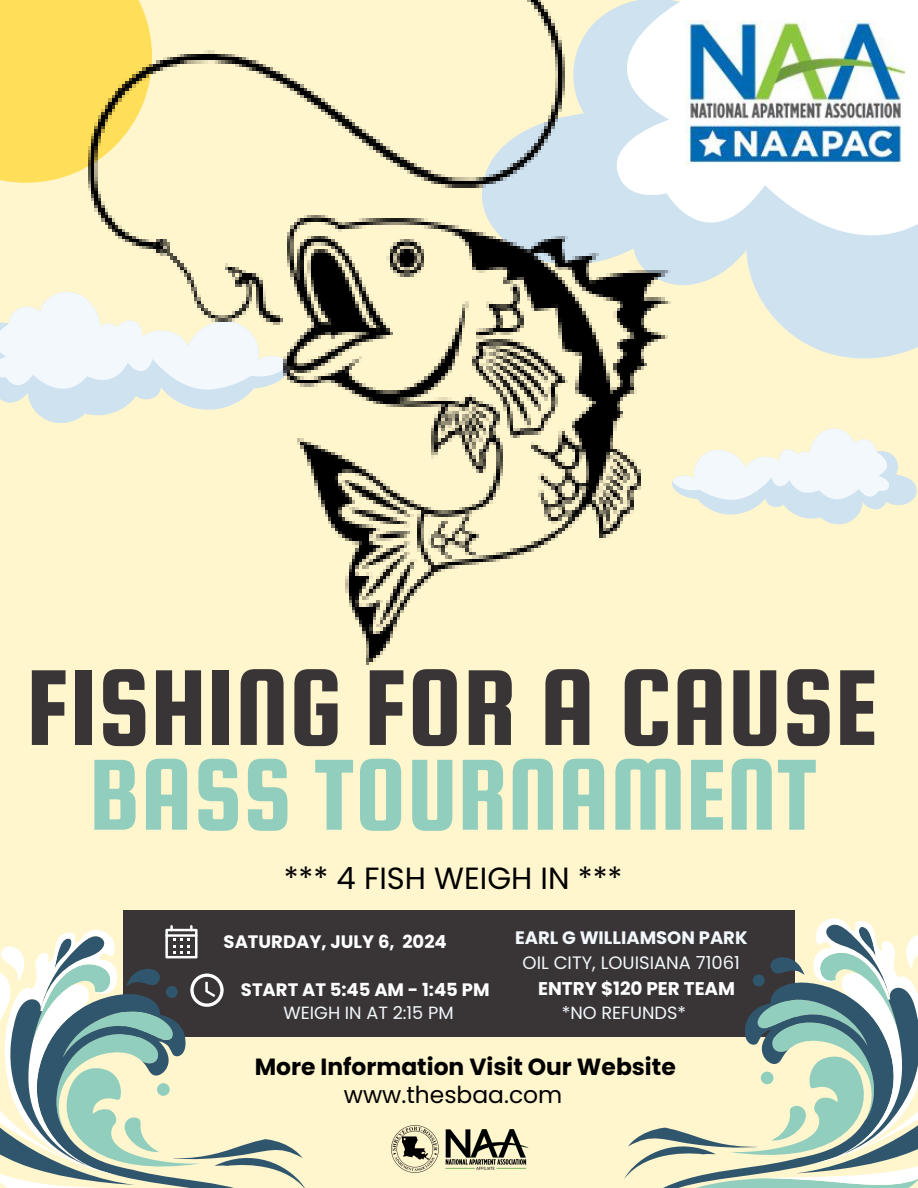
<style>
.page{position:relative;width:918px;height:1188px;background:#fff6ce}
.page>*{position:absolute;margin:0;border:0;box-sizing:border-box;transform-origin:0 0}
.t1{font:115.35px "Squada One";color:#393536}
.t2{font:108.15px "Squada One";color:#91cebe}
.t3{font:30.6px "Poppins";color:#000}
.t4{font:700 23.4px "Poppins";color:#000}
.t5{font:23.4px "Poppins";color:#000}
.t6{font:700 18.45px "Poppins";color:#fff}
.t7{font:700 18px "Poppins";color:#fff}
.t8{font:18px "Poppins";color:#f2f8fc}
.t9{font:700 18px "Poppins";color:#f2f8fc}
.t10{font:17.7px "Poppins";color:#f2f8fc}
</style>
<div class="page">
<div style="left:0;top:0;width:152px;height:183px;background:#ffde59"></div>
<svg style="left:758px;top:294px;width:160px;height:65px;fill:#cfe2f0"></svg>
<svg style="left:681px;top:0;width:237px;height:294px;background:#eaf2f6"></svg>
<svg style="left:0;top:292px;width:77px;height:131px"></svg>
<svg style="left:681px;top:428px;width:236px;height:97px"></svg>
<div style="left:123px;top:910px;width:672px;height:127px;background:#393536"></div>
<img style="left:391px;top:1125px;width:138px;height:48px">
<svg style="left:0;top:925px;width:306px;height:263px"></svg>
<svg style="left:624px;top:916px;width:294px;height:272px"></svg>
<img style="left:77px;top:0;width:604px;height:665px">
<img style="left:685px;top:20px;width:220px;height:144px">
<p class="t1" style="left:26px;top:646px;width:853px">FISHING FOR A CAUSE</p>
<p class="t2" style="left:89px;top:737px;width:730px">BASS TOURNAMENT</p>
<p class="t3" style="left:284px;top:857px;width:340px">*** 4 FISH WEIGH IN ***</p>
<p class="t7" style="left:224px;top:929px;width:225px">SATURDAY, JULY 6, 2024</p>
<h5 class="t7" style="left:241px;top:977px;width:250px">START AT 5:45 AM - 1:45 PM</h5>
<p class="t9" style="left:515px;top:925px;width:234px">EARL G WILLIAMSON PARK</p>
<h1 class="t8" style="left:523px;top:950px;width:219px">OIL CITY, LOUISIANA 71061</h1>
<p class="t6" style="left:538px;top:976px;width:199px">ENTRY $120 PER TEAM</p>
<p class="t10" style="left:284px;top:1001px;width:172px">WEIGH IN AT 2:15 PM</p>
<h5 class="t10" style="left:562px;top:1001px;width:126px">*NO REFUNDS*</h5>
<p class="t4" style="left:255px;top:1050px;width:423px">More Information Visit Our Website</p>
<p class="t5" style="left:344px;top:1079px;width:220px">www.thesbaa.com</p>
</div>
